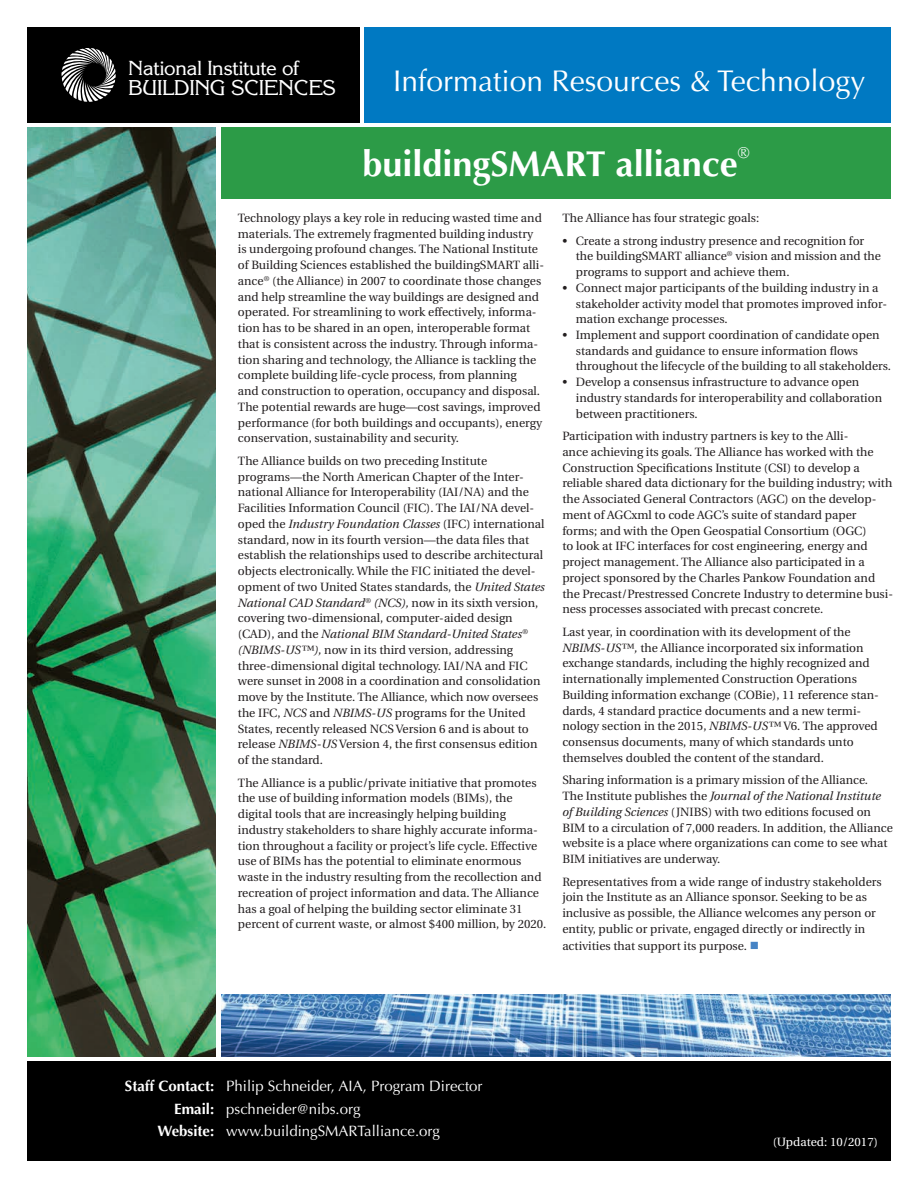
<style>
.page{position:relative;width:918px;height:1188px;background:#fff}
.page>*{position:absolute;margin:0;border:0;box-sizing:border-box;transform-origin:0 0}
.ProgramName_Back{font:700 36px "Optima";color:#fff}
.t1{font:30px "Optima";color:#fff}
.t2{font:21px "Korinna";letter-spacing:-.02em;color:#fff}
.t3{font:19.8px "Korinna";letter-spacing:-.02em;color:#fff}
.ProgramName_Back-2{font:15.75px "Optima";color:#fff}
.Staff_Entry{font:15px "Optima";color:#fff}
.Staff_Headings{font:700 15px "Optima";color:#fff}
.t4{font:12px/15.8px "Utopia";color:#231f20}
.t5{font:12px "Utopia";color:#fff}
.s1{font-style:italic}
.s2{color:#4684c5}
</style>
<div class="page">
<div style="left:221px;top:127px;width:670px;height:72px;background:#2c9b47"></div>
<div style="left:27px;top:27px;width:333px;height:96px;background:#000"></div>
<div style="left:27px;top:1062px;width:864px;height:99px;background:#000"></div>
<div style="left:364px;top:27px;width:527px;height:96px;background:#0079c2"></div>
<svg style="left:61px;top:48px;width:55px;height:54px"></svg>
<img style="left:27px;top:127px;width:189px;height:929px">
<img style="left:221px;top:994px;width:670px;height:62px">
<h3 class="t3" style="left:128px;top:56px;width:173px">National Institute of</h3>
<h3 class="t2" style="left:128px;top:74px;width:209px">BUILDING SCIENCES</h3>
<p class="t1" style="left:393px;top:63px;width:474px">Information Resources &amp; Technology</p>
<p class="ProgramName_Back" style="left:362px;top:143px;width:377px">buildingSMART alliance</p>
<p class="ProgramName_Back-2" style="left:738px;top:144px;width:13px">®</p>
<p class="t4" style="left:238px;top:210px;width:308px">Technology plays a key role in reducing wasted time and materials. The extremely fragmented building industry is undergoing profound changes. The National Institute of Building Sciences established the buildingSMART alli&shy;ance<sup>®</sup> (the Alliance) in 2007 to coordinate those changes and help streamline the way buildings are designed and operated. For streamlining to work effectively, informa&shy;tion has to be shared in an open, interoperable format that is consistent across the industry. Through informa&shy;tion sharing and technology, the Alliance is tackling the complete building life-cycle process, from planning<br>and construction to operation, occupancy and disposal.<br>The potential rewards are huge—cost savings, improved performance (for both buildings and occupants), energy conservation, sustainability and security.</p>
<p class="t4" style="left:238px;top:453px;width:309px">The Alliance builds on two preceding Institute programs—the North American Chapter of the Inter&shy;national Alliance for Interoperability (IAI/NA) and the Facilities Information Council (FIC). The IAI/NA devel&shy;oped the <span class="s1">Industry Foundation Classes</span> (IFC) international standard, now in its fourth version—the data files that establish the relationships used to describe architectural objects electronically. While the FIC initiated the devel&shy;opment of two United States standards, the <span class="s1">United States National CAD Standard</span><sup>®</sup> <span class="s1">(NCS),</span> now in its sixth version, covering two-dimensional, computer-aided design (CAD), and the <span class="s1">National BIM Standard-United States</span><sup>® </sup><span class="s1">(NBIMS-US™),</span> now in its third version, addressing three-dimensional digital technology. IAI/NA and FIC were sunset in 2008 in a coordination and consolidation move by the Institute. The Alliance, which now oversees the IFC, <span class="s1">NCS</span> and <span class="s1">NBIMS-US</span> programs for the United States, recently released NCS Version 6 and is about to release <span class="s1">NBIMS-US</span> Version 4, the first consensus edition of the standard.</p>
<p class="t4" style="left:238px;top:775px;width:310px">The Alliance is a public/private initiative that promotes the use of building information models (BIMs), the digital tools that are increasingly helping building industry stakeholders to share highly accurate informa&shy;tion throughout a facility or project’s life cycle. Effective use of BIMs has the potential to eliminate enormous waste in the industry resulting from the recollection and recreation of project information and data. The Alliance has a goal of helping the building sector eliminate 31 percent of current waste, or almost $400 million, by 2020.</p>
<p class="t4" style="left:562px;top:210px;width:198px">The Alliance has four strategic goals:</p>
<p class="t4" style="left:576px;top:233px;width:307px;text-indent:-13px">• Create a strong industry presence and recognition for the buildingSMART alliance<sup>®</sup> vision and mission and the programs to support and achieve them.</p>
<p class="t4" style="left:576px;top:280px;width:313px;text-indent:-14px">• Connect major participants of the building industry in a stakeholder activity model that promotes improved infor&shy;mation exchange processes.</p>
<p class="t4" style="left:576px;top:327px;width:317px;text-indent:-14px">• Implement and support coordination of candidate open standards and guidance to ensure information flows throughout the lifecycle of the building to all stakeholders.</p>
<p class="t4" style="left:576px;top:375px;width:308px;text-indent:-14px">• Develop a consensus infrastructure to advance open industry standards for interoperability and collaboration between practitioners.</p>
<p class="t4" style="left:562px;top:429px;width:332px">Participation with industry partners is key to the Alli-<br>ance achieving its goals. The Alliance has worked with the Construction Specifications Institute (CSI) to develop a reliable shared data dictionary for the building industry; with the Associated General Contractors (AGC) on the develop&shy;ment of AGCxml to code AGC’s suite of standard paper forms; and with the Open Geospatial Consortium (OGC)<br>to look at IFC interfaces for cost engineering, energy and project management. The Alliance also participated in a project sponsored by the Charles Pankow Foundation and the Precast/Prestressed Concrete Industry to determine busi&shy;ness processes associated with precast concrete.</p>
<p class="t4" style="left:562px;top:624px;width:318px">Last year, in coordination with its development of the <span class="s1">NBIMS-US™,</span> the Alliance incorporated six information exchange standards, including the highly recognized and internationally implemented Construction Operations Building information exchange (COBie), 11 reference stan&shy;dards, 4 standard practice documents and a new termi&shy;nology section in the 2015, <span class="s1">NBIMS-US™</span> V6. The approved consensus documents, many of which standards unto themselves doubled the content of the standard.</p>
<p class="t4" style="left:562px;top:773px;width:332px">Sharing information is a primary mission of the Alliance.<br>The Institute publishes the <span class="s1">Journal of the National Institute of Building Sciences</span> (JNIBS) with two editions focused on BIM to a circulation of 7,000 readers. In addition, the Alliance website is a place where organizations can come to see what BIM initiatives are underway.</p>
<p class="t4" style="left:562px;top:874px;width:321px">Representatives from a wide range of industry stakeholders join the Institute as an Alliance sponsor. Seeking to be as inclusive as possible, the Alliance welcomes any person or entity, public or private, engaged directly or indirectly in</p>
<p class="t4" style="left:562px;top:938px;width:198px">activities that support its purpose. <span class="s2">■</span></p>
<p class="Staff_Headings" style="left:125px;top:1078px;width:91px">Staff Contact:</p>
<p class="Staff_Headings" style="left:174px;top:1100px;width:42px">Email:</p>
<p class="Staff_Headings" style="left:158px;top:1123px;width:58px">Website:</p>
<p class="Staff_Entry" style="left:226px;top:1078px;width:258px">Philip Schneider, AIA, Program Director</p>
<p class="Staff_Entry" style="left:226px;top:1100px;width:136px">pschneider@nibs.org</p>
<p class="Staff_Entry" style="left:226px;top:1123px;width:215px">www.buildingSMARTalliance.org</p>
<p class="t5" style="left:773px;top:1136px;width:107px">(Updated: 10/2017)</p>
</div>
